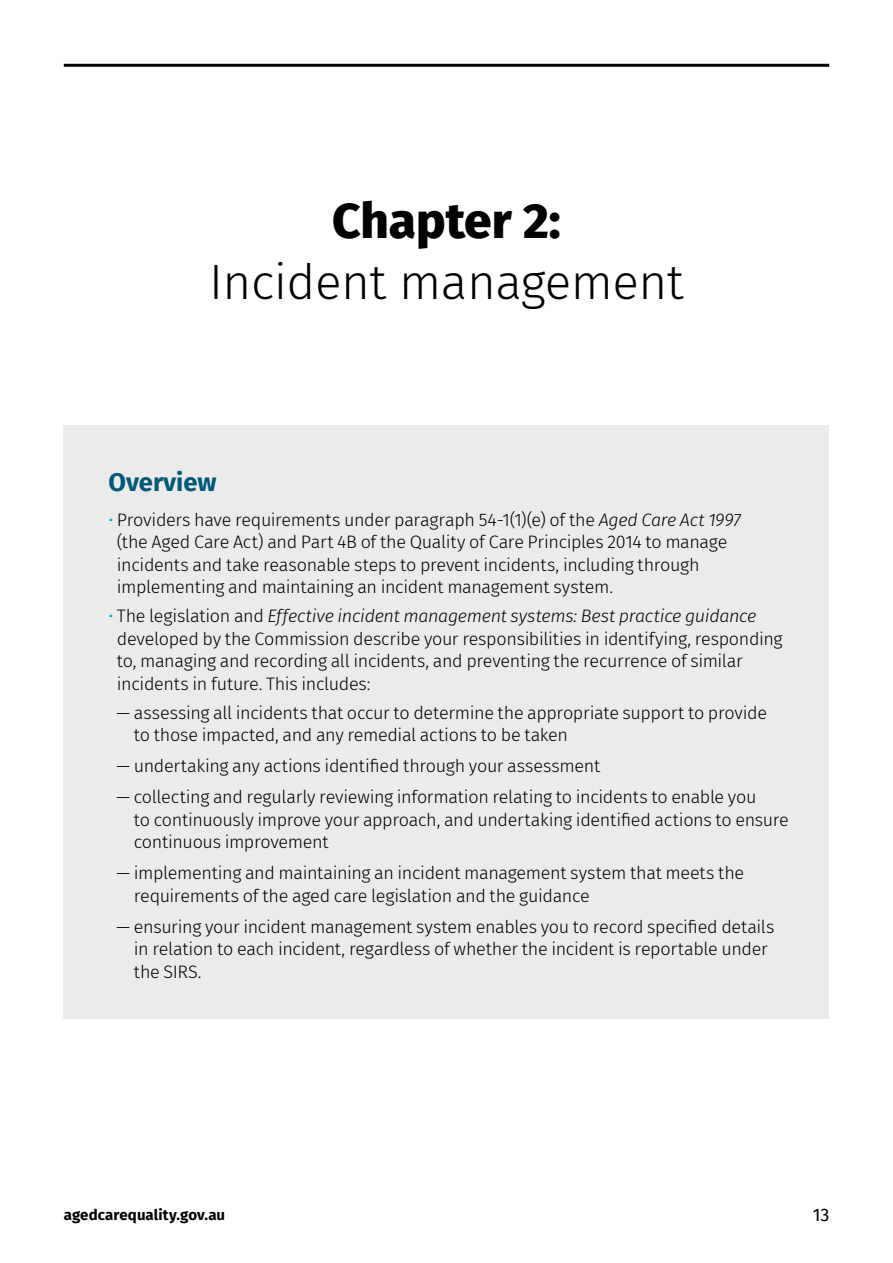
<style>
.page{position:relative;width:893px;height:1263px;background:#fff}
.page>*{position:absolute;margin:0;border:0;box-sizing:border-box;transform-origin:0 0}
.t1{font:300 49.5px "Fira Sans";letter-spacing:-.01em;color:#000}
.t2{font:800 49.5px "Fira Sans";color:#000}
.t3{font:700 25.5px "Fira Sans";color:#005978}
.Body_text{font:300 18px/22.5px "Fira Sans";letter-spacing:-.02em;color:#000}
.t4{font:18px "Fira Sans";color:#000}
.t5{font:700 15px "Fira Sans";letter-spacing:.005em;color:#000}
.s1{color:#0098be}
.s2{font-style:italic}
</style>
<div class="page">
<hr style="left:64px;top:64px;width:765px;height:3px;background:#000">
<div style="left:64px;top:425px;width:765px;height:593px;background:#ebebec"></div>
<h1 class="t2" style="left:332px;top:177px;width:230px">Chapter 2:</h1>
<h1 class="t1" style="left:209px;top:246px;width:476px">Incident management</h1>
<h2 class="t3" style="left:108px;top:460px;width:110px">Overview</h2>
<p class="Body_text" style="left:117px;top:508px;width:626px;text-indent:-9px"><span class="s1">•</span> Providers have requirements under paragraph 54-1(1)(e) of the <span class="s2">Aged Care Act 1997 </span>(the Aged Care Act) and Part 4B of the Quality of Care Principles 2014 to manage incidents and take reasonable steps to prevent incidents, including through implementing and maintaining an incident management system.</p>
<p class="Body_text" style="left:117px;top:605px;width:667px;text-indent:-9px"><span class="s1">•</span> The legislation and <span class="s2">Effective incident management systems: Best practice guidance </span>developed by the Commission describe your responsibilities in identifying, responding to, managing and recording all incidents, and preventing the recurrence of similar incidents in future. This includes:</p>
<p class="Body_text" style="left:134px;top:701px;width:635px;text-indent:-18px">— assessing all incidents that occur to determine the appropriate support to provide to those impacted, and any remedial actions to be taken</p>
<p class="Body_text" style="left:116px;top:754px;width:486px">— undertaking any actions identified through your assessment</p>
<p class="Body_text" style="left:134px;top:785px;width:656px;text-indent:-18px">— collecting and regularly reviewing information relating to incidents to enable you<br>to continuously improve your approach, and undertaking identified actions to ensure continuous improvement</p>
<p class="Body_text" style="left:134px;top:861px;width:612px;text-indent:-18px">— implementing and maintaining an incident management system that meets the requirements of the aged care legislation and the guidance</p>
<p class="Body_text" style="left:134px;top:915px;width:642px;text-indent:-18px">— ensuring your incident management system enables you to record specified details in relation to each incident, regardless of whether the incident is reportable under the SIRS.</p>
<p class="t5" style="left:64px;top:1202px;width:163px">agedcarequality.gov.au</p>
<p class="t4" style="left:813px;top:1201px;width:18px">13</p>
</div>
